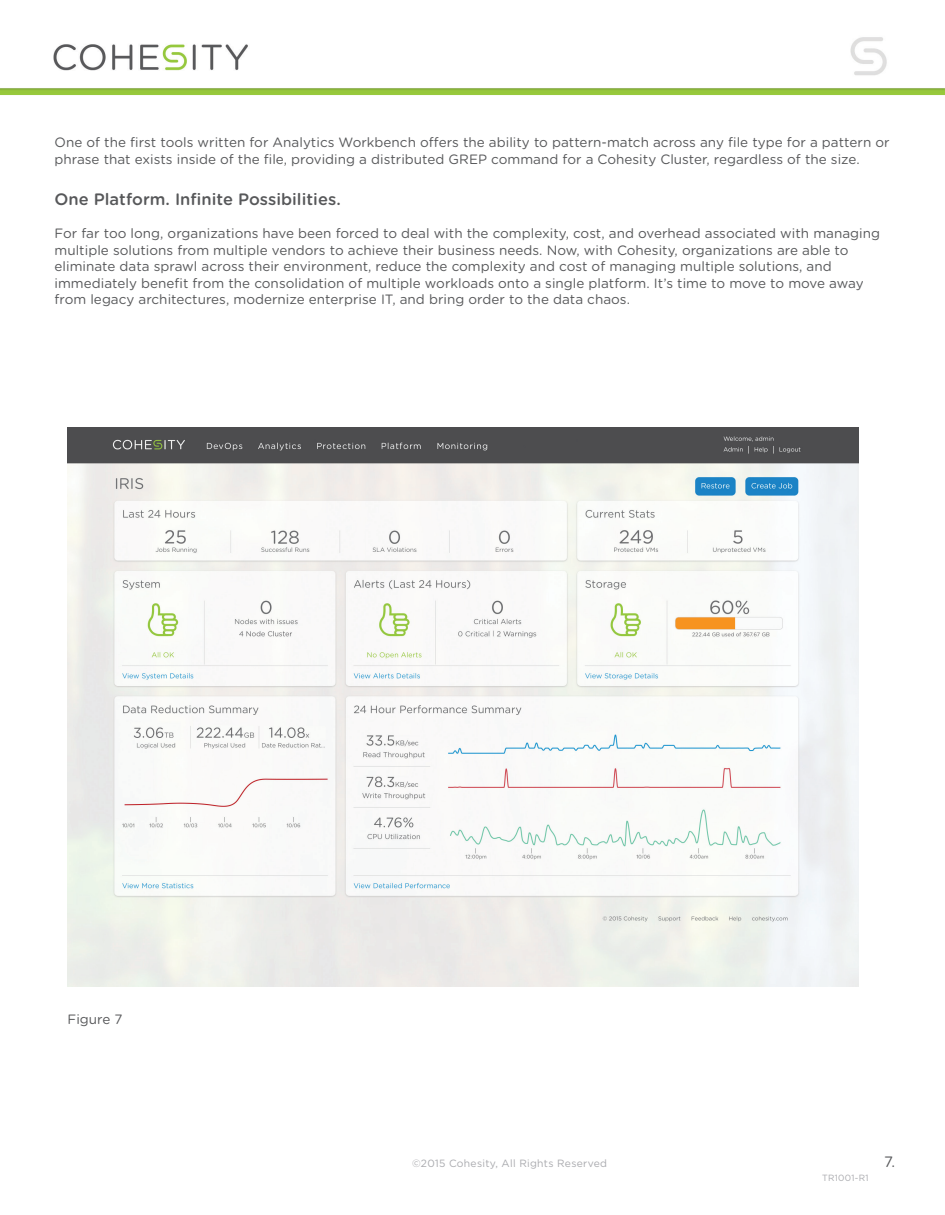
<style>
.page{position:relative;width:945px;height:1215px;background:#fff}
.page>*{position:absolute;margin:0;border:0;box-sizing:border-box;transform-origin:0 0}
.Section_Header_-_BLU{font:500 16.5px "Gotham Rounded";color:#57585a}
.t1{font:15px "Gotham Rounded";color:#57585a}
.Section_Header_-_BLU-2{font:13.5px/16.5px "Gotham Rounded";color:#57585a}
.BodyTextBeforeBullet{font:10.5px "Gotham";color:#aaabaf}
.BodyTextBeforeBullet-2{font:9px "Gotham";color:#aaabaf}
</style>
<div class="page">
<img style="left:0;top:37px;width:945px;height:950px">
<img style="left:68px;top:427px;width:790px;height:559px">
<p class="Section_Header_-_BLU-2" style="left:55px;top:134px;width:837px">One of the first tools written for Analytics Workbench offers the ability to pattern-match across any file type for a pattern or phrase that exists inside of the file, providing a distributed GREP command for a Cohesity Cluster, regardless of the size.</p>
<p class="Section_Header_-_BLU" style="left:55px;top:187px;width:288px">One Platform. Infinite Possibilities.</p>
<p class="Section_Header_-_BLU-2" style="left:55px;top:224px;width:827px">For far too long, organizations have been forced to deal with the complexity, cost, and overhead associated with managing multiple solutions from multiple vendors to achieve their business needs. Now, with Cohesity, organizations are able to eliminate data sprawl across their environment, reduce the complexity and cost of managing multiple solutions, and immediately benefit from the consolidation of multiple workloads onto a single platform. It’s time to move to move away from legacy architectures, modernize enterprise IT, and bring order to the data chaos.</p>
<p class="Section_Header_-_BLU-2" style="left:68px;top:1011px;width:56px">Figure 7</p>
<p class="BodyTextBeforeBullet" style="left:412px;top:1157px;width:197px">©2015 Cohesity, All Rights Reserved</p>
<p class="BodyTextBeforeBullet-2" style="left:822px;top:1172px;width:48px">TR1001-R1</p>
<p class="t1" style="left:884px;top:1151px;width:13px">7.</p>
</div>
